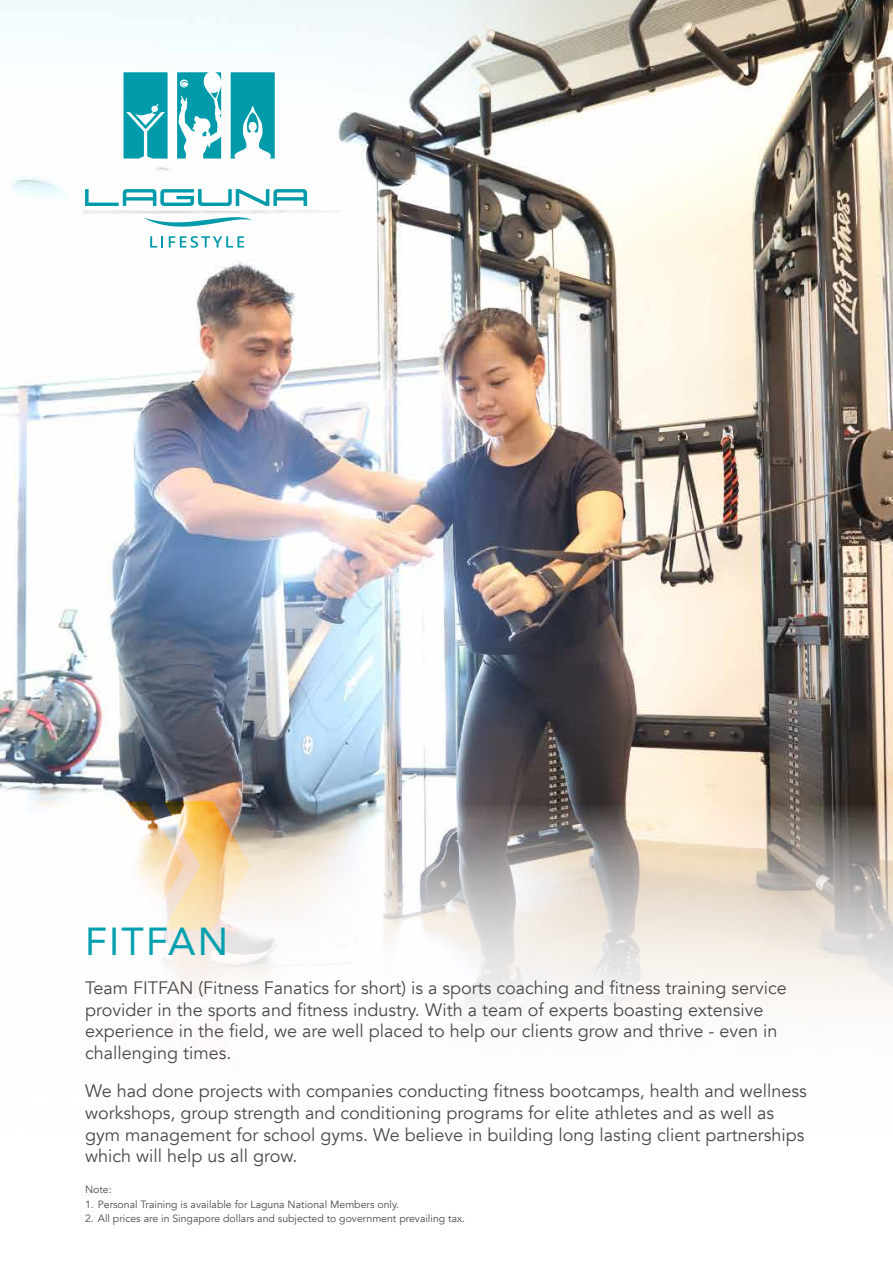
<style>
.page{position:relative;width:893px;height:1263px;background:#fff}
.page>*{position:absolute;margin:0;border:0;box-sizing:border-box;transform-origin:0 0}
.t1{font:39px "Avenir";letter-spacing:.06em;color:#00a0af}
.t2{font:18px/21.6px "Avenir";color:#4a4a49}
.t3{font:10.5px "Avenir";color:#4a4a49}
</style>
<div class="page">
<img style="left:0;top:0;width:893px;height:805px">
<svg style="left:163px;top:805px;width:730px;height:216px"></svg>
<svg style="left:0;top:801px;width:250px;height:129px"></svg>
<svg style="left:150px;top:236px;width:13px;height:12px"></svg>
<svg style="left:169px;top:236px;width:75px;height:12px"></svg>
<svg style="left:144px;top:217px;width:108px;height:10px"></svg>
<svg style="left:55px;top:72px;width:252px;height:134px"></svg>
<h1 class="t1" style="left:85px;top:910px;width:145px">FITFAN</h1>
<p class="t2" style="left:85px;top:977px;width:703px">Team FITFAN (Fitness Fanatics for short) is a sports coaching and fitness training service provider in the sports and fitness industry. With a team of experts boasting extensive experience in the field, we are well placed to help our clients grow and thrive - even in challenging times.</p>
<p class="t2" style="left:85px;top:1081px;width:723px">We had done projects with companies conducting fitness bootcamps, health and wellness workshops, group strength and conditioning programs for elite athletes and as well as gym management for school gyms. We believe in building long lasting client partnerships which will help us all grow.</p>
<p class="t3" style="left:85px;top:1183px;width:28px">Note:</p>
<p class="t3" style="left:85px;top:1198px;width:315px">1. Personal Training is available for Laguna National Members only.</p>
<p class="t3" style="left:85px;top:1212px;width:382px">2. All prices are in Singapore dollars and subjected to government prevailing tax.</p>
</div>
